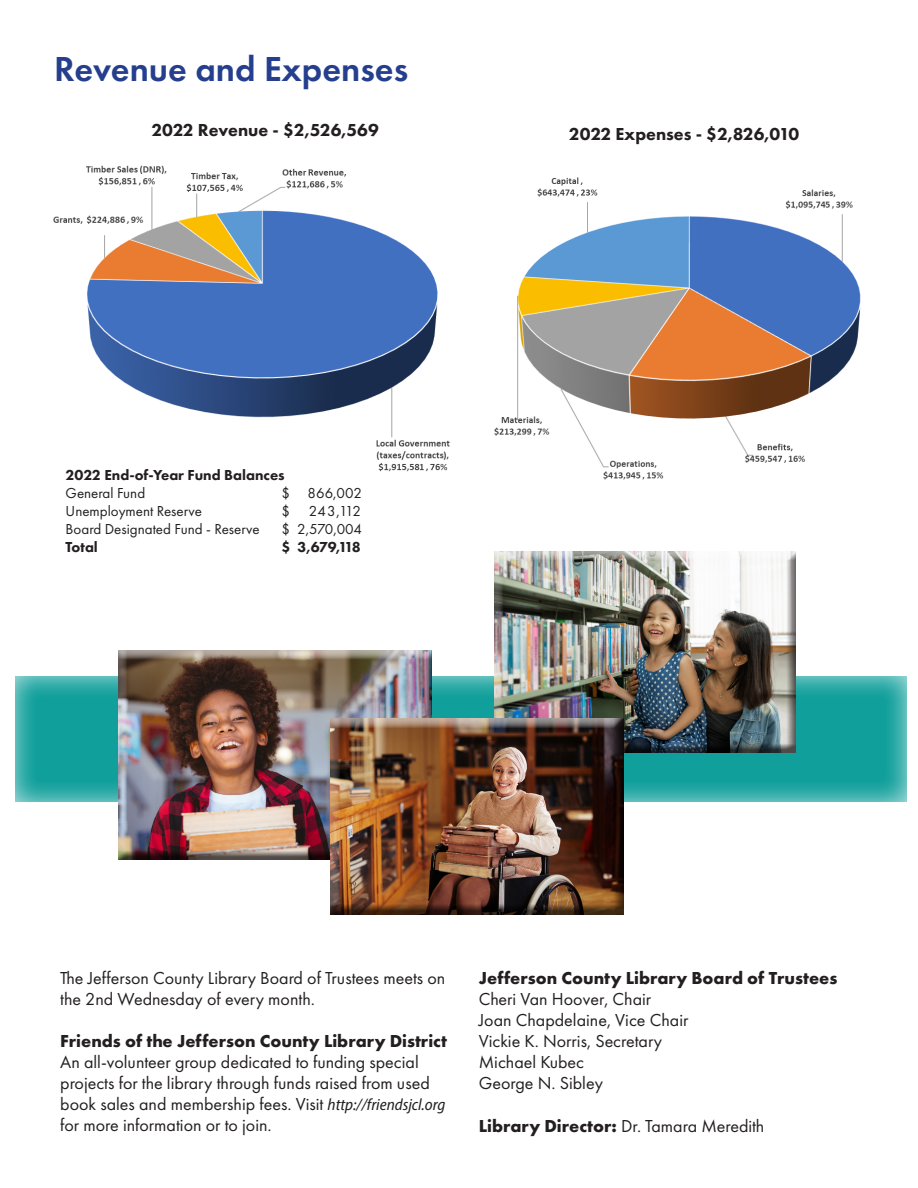
<style>
.page{position:relative;width:918px;height:1188px;background:#fff}
.page>*{position:absolute;margin:0;border:0;box-sizing:border-box;transform-origin:0 0}
.t1{font:600 36px "Futura PT";color:#253f8e}
.t2{font:18px/21px "Futura PT";color:#231f20}
.t3{font:700 18px "Futura PT";color:#231f20}
.t4{font:800 18px "Futura PT";color:#231f20}
.t5{font:15px "Futura PT";color:#231f20}
.t6{font:800 15px "Futura PT";color:#231f20}
.s1{font-family:"Myriad Pro";font-style:italic;font-stretch:semi-condensed;font-size:16.5px}
.s2{font-weight:700}
</style>
<div class="page">
<div style="left:15px;top:674px;width:894px;height:128px;background:#fff;opacity:.75"></div>
<div style="left:494px;top:552px;width:303px;height:202px;background:#231f20;opacity:.75"></div>
<div style="left:118px;top:651px;width:315px;height:211px;background:#231f20;opacity:.75"></div>
<div style="left:329px;top:719px;width:297px;height:198px;background:#231f20;opacity:.75"></div>
<img style="left:53px;top:165px;width:397px;height:307px">
<img style="left:494px;top:177px;width:367px;height:303px">
<p class="t1" style="left:54px;top:47px;width:356px">Revenue and Expenses</p>
<p class="t4" style="left:151px;top:119px;width:229px">2022 Revenue - $2,526,569</p>
<p class="t4" style="left:569px;top:122px;width:232px">2022 Expenses - $2,826,010</p>
<p class="t6" style="left:66px;top:466px;width:221px">2022 End-of-Year Fund Balances</p>
<p class="t5" style="left:66px;top:484px;width:81px">General Fund</p>
<p class="t5" style="left:282px;top:484px;width:82px">$ 866,002</p>
<p class="t5" style="left:66px;top:502px;width:138px">Unemployment Reserve</p>
<p class="t5" style="left:282px;top:502px;width:81px">$ 243,112</p>
<p class="t5" style="left:66px;top:520px;width:196px">Board Designated Fund - Reserve</p>
<p class="t5" style="left:282px;top:520px;width:82px">$ 2,570,004</p>
<p class="t6" style="left:66px;top:538px;width:34px">Total</p>
<p class="t6" style="left:282px;top:538px;width:81px">$ 3,679,118</p>
<p class="t2" style="left:60px;top:968px;width:387px">The Jefferson County Library Board of Trustees meets on the 2nd Wednesday of every month.</p>
<p class="t3" style="left:60px;top:1030px;width:388px">Friends of the Jefferson County Library District</p>
<p class="t2" style="left:60px;top:1052px;width:387px">An all-volunteer group dedicated to funding special projects for the library through funds raised from used book sales and membership fees. Visit <span class="s1">http://friendsjcl.org </span>for more information or to join.</p>
<p class="t3" style="left:479px;top:967px;width:360px">Jefferson County Library Board of Trustees</p>
<p class="t2" style="left:479px;top:989px;width:174px">Cheri Van Hoover, Chair</p>
<p class="t2" style="left:479px;top:1010px;width:211px">Joan Chapdelaine, Vice Chair</p>
<p class="t2" style="left:479px;top:1031px;width:185px">Vickie K. Norris, Secretary</p>
<p class="t2" style="left:479px;top:1052px;width:107px">Michael Kubec</p>
<p class="t2" style="left:479px;top:1073px;width:126px">George N. Sibley</p>
<p class="t2" style="left:479px;top:1115px;width:287px"><span class="s2">Library Director:</span> Dr. Tamara Meredith</p>
</div>
